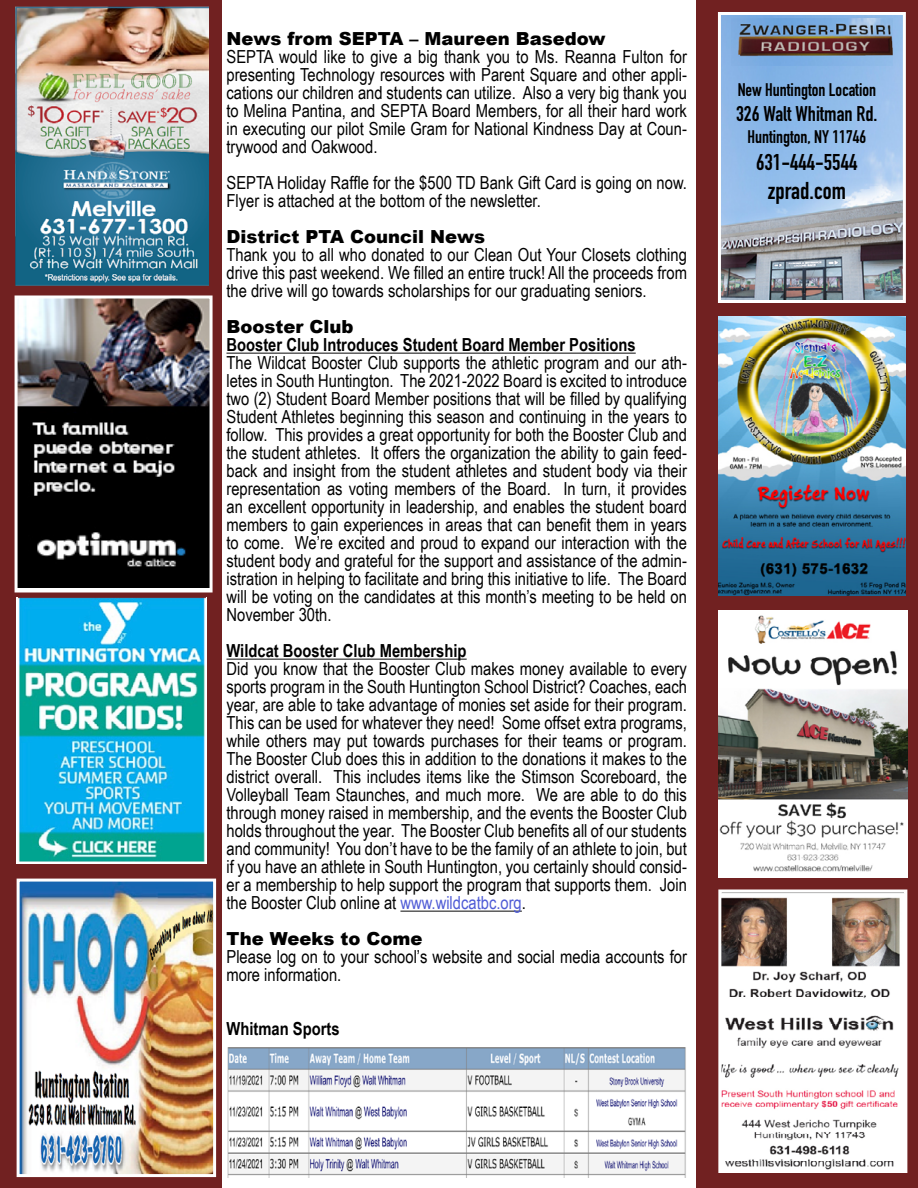
<style>
.page{position:relative;width:918px;height:1188px;background:#712121}
.page>*{position:absolute;margin:0;border:0;box-sizing:border-box;transform-origin:0 0}
.t1{font:700 24px "DIN Condensed";color:#000}
.t2{font:700 22.5px "DIN Condensed";color:#000}
.t3{font:700 21px "DIN Condensed";color:#000}
.t4{font:18px/18px "Arial Narrow";color:#000;text-align:justify}
.t5{font:700 18px "Arial Narrow";color:#000}
.t6{font:900 18px "Arial";color:#000}
.t7{font:700 18px "DIN Condensed";color:#000}
.s1{color:#4f5cd6}
</style>
<div class="page">
<div style="left:222px;top:0;width:474px;height:1188px;background:#fff"></div>
<img style="left:718px;top:611px;width:189px;height:267px">
<img style="left:718px;top:316px;width:188px;height:280px">
<img style="left:722px;top:16px;width:180px;height:283px">
<div style="left:718px;top:12px;width:188px;height:291px;border:3px solid #fff"></div>
<img style="left:732px;top:18px;width:161px;height:48px">
<img style="left:722px;top:894px;width:181px;height:276px">
<div style="left:718px;top:890px;width:189px;height:284px;border:3px solid #fff"></div>
<img style="left:21px;top:883px;width:191px;height:290px">
<div style="left:17px;top:879px;width:199px;height:298px;border:3px solid #fff"></div>
<img style="left:16px;top:6px;width:192px;height:279px">
<img style="left:18px;top:598px;width:187px;height:266px">
<hr style="left:226px;top:353px;width:410px;height:1px;background:#444">
<hr style="left:226px;top:659px;width:241px;height:1px;background:#444">
<hr style="left:400px;top:911px;width:122px;height:1px;background:#444">
<img style="left:19px;top:300px;width:190px;height:288px">
<div style="left:15px;top:296px;width:198px;height:296px;border:3px solid #fff"></div>
<img style="left:227px;top:1047px;width:459px;height:130px">
<p class="t6" style="left:226px;top:26px;width:381px">News from SEPTA – Maureen Basedow</p>
<p class="t4" style="left:226px;top:47px;width:462px">SEPTA would like to give a big thank you to Ms. Reanna Fulton for presenting Technology resources with Parent Square and other appli&shy;cations our children and students can utilize. Also a very big thank you to Melina Pantina, and SEPTA Board Members, for all their hard work in executing our pilot Smile Gram for National Kindness Day at Coun&shy;trywood and Oakwood.</p>
<p class="t4" style="left:226px;top:173px;width:462px">SEPTA Holiday Raffle for the $500 TD Bank Gift Card is going on now.<br>Flyer is attached at the bottom of the newsletter.</p>
<p class="t6" style="left:226px;top:224px;width:260px">District PTA Council News</p>
<p class="t4" style="left:226px;top:245px;width:462px">Thank you to all who donated to our Clean Out Your Closets clothing drive this past weekend. We filled an entire truck! All the proceeds from the drive will go towards scholarships for our graduating seniors.</p>
<p class="t6" style="left:226px;top:314px;width:129px">Booster Club</p>
<p class="t5" style="left:226px;top:331px;width:411px">Booster Club Introduces Student Board Member Positions</p>
<p class="t4" style="left:226px;top:353px;width:462px">The Wildcat Booster Club supports the athletic program and our ath&shy;letes in South Huntington. The 2021-2022 Board is excited to introduce two (2) Student Board Member positions that will be filled by qualifying Student Athletes beginning this season and continuing in the years to follow. This provides a great opportunity for both the Booster Club and the student athletes. It offers the organization the ability to gain feed&shy;back and insight from the student athletes and student body via their representation as voting members of the Board. In turn, it provides an excellent opportunity in leadership, and enables the student board members to gain experiences in areas that can benefit them in years to come. We’re excited and proud to expand our interaction with the student body and grateful for the support and assistance of the admin&shy;istration in helping to facilitate and bring this initiative to life. The Board will be voting on the candidates at this month’s meeting to be held on November 30th.</p>
<p class="t5" style="left:226px;top:637px;width:242px">Wildcat Booster Club Membership</p>
<p class="t4" style="left:226px;top:659px;width:462px">Did you know that the Booster Club makes money available to every sports program in the South Huntington School District? Coaches, each year, are able to take advantage of monies set aside for their program.<br>This can be used for whatever they need! Some offset extra programs, while others may put towards purchases for their teams or program.<br>The Booster Club does this in addition to the donations it makes to the district overall. This includes items like the Stimson Scoreboard, the Volleyball Team Staunches, and much more. We are able to do this through money raised in membership, and the events the Booster Club holds throughout the year. The Booster Club benefits all of our students and community! You don’t have to be the family of an athlete to join, but if you have an athlete in South Huntington, you certainly should consid&shy;er a membership to help support the program that supports them. Join the Booster Club online at <span class="s1">www.wildcatbc.org</span>.</p>
<p class="t6" style="left:226px;top:926px;width:198px">The Weeks to Come</p>
<p class="t4" style="left:226px;top:947px;width:462px">Please log on to your school’s website and social media accounts for more information.</p>
<p class="t5" style="left:226px;top:1015px;width:115px">Whitman Sports</p>
<p class="t7" style="left:738px;top:78px;width:140px">New Huntington Location</p>
<p class="t3" style="left:736px;top:100px;width:143px">326 Walt Whitman Rd.</p>
<p class="t7" style="left:748px;top:124px;width:120px">Huntington, NY 11746</p>
<p class="t2" style="left:756px;top:147px;width:103px">631-444-5544</p>
<h1 class="t1" style="left:768px;top:174px;width:80px">zprad.com</h1>
</div>
